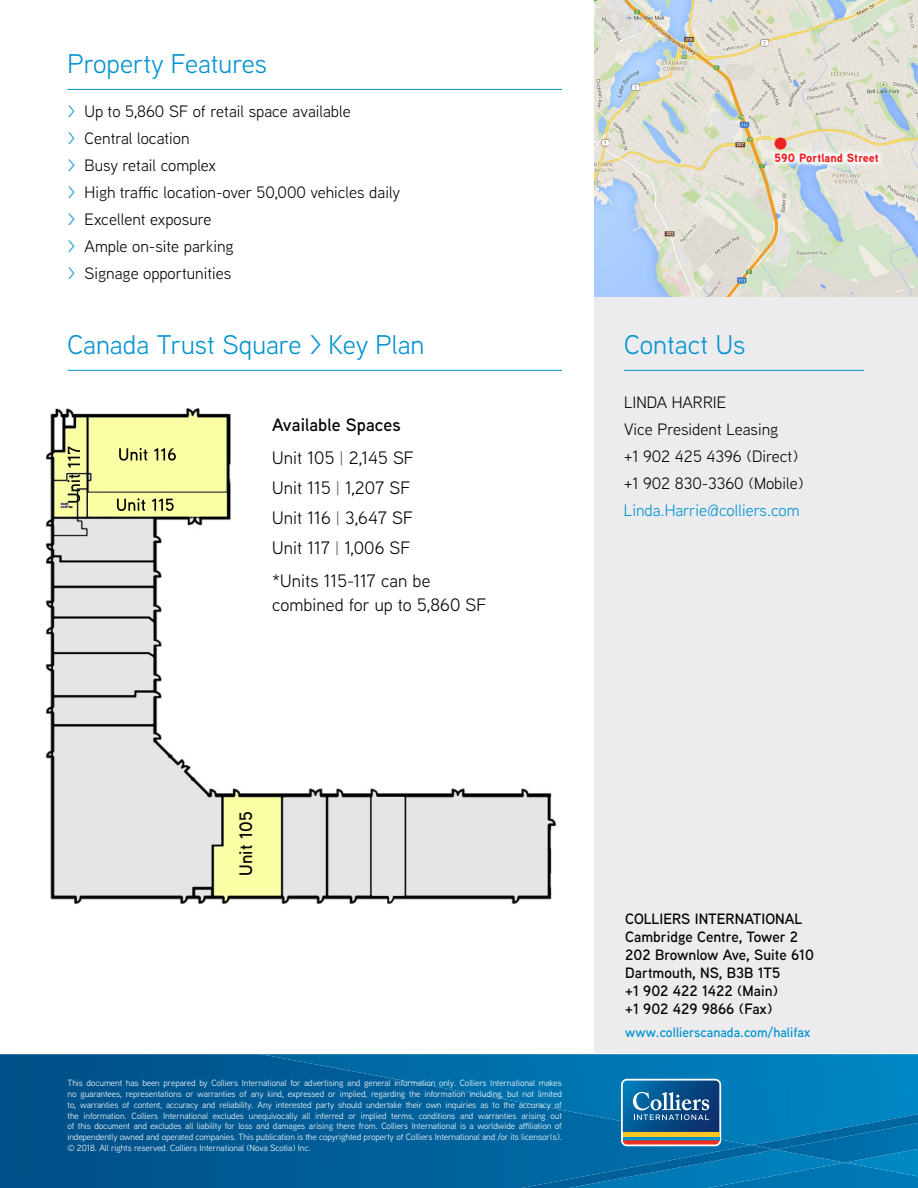
<style>
.page{position:relative;width:918px;height:1188px;background:#fff}
.page>*{position:absolute;margin:0;border:0;box-sizing:border-box;transform-origin:0 0}
.subheads{font:27px "Aaux Next";color:#0093d0}
.t1{font:18px/30px "Aaux Next";letter-spacing:.005em;color:#040503}
.t2{font:600 18px/33px "Aaux Next";letter-spacing:.005em;color:#040503}
.grey_bullets{font:16.5px "Aaux Next";color:#040503}
.contact{font:16.5px "Aaux Next";color:#040503}
.contact-2{font:16.5px "Aaux Next";color:#0093d0}
.address{font:600 15px "Aaux Next";color:#040503}
.address-2{font:600 13.5px "Aaux Next";color:#0093d0}
.t3{font:900 12px "Aaux Next";letter-spacing:.005em;color:#ee2123}
.t4{font:9px/10.8px "Aaux Next";letter-spacing:-.01em;color:#fff;text-align:justify}
.s1{color:#0093d0}
.s2{font-weight:400}
.s3{font-weight:400;font-size:16.5px;color:#57585a}
.s4{font-size:16.5px;color:#57585a}
</style>
<div class="page">
<div style="left:594px;top:288px;width:324px;height:765px;background:#ececee"></div>
<img style="left:594px;top:0;width:324px;height:297px">
<img style="left:0;top:1054px;width:918px;height:134px">
<img style="left:845px;top:1163px;width:73px;height:13px">
<img style="left:261px;top:1054px;width:657px;height:91px">
<img style="left:845px;top:1150px;width:73px;height:13px">
<img style="left:752px;top:1114px;width:166px;height:36px">
<img style="left:775px;top:1150px;width:70px;height:38px">
<img style="left:521px;top:1145px;width:254px;height:43px">
<svg style="left:621px;top:1079px;width:100px;height:67px;background:#4b7592"></svg>
<svg style="left:769px;top:148px;width:115px;height:20px"></svg>
<div style="left:775px;top:138px;width:12px;height:12px;background:#ee2123;border-radius:50%"></div>
<hr style="left:68px;top:370px;width:494px;height:1px;background:#0093d0">
<hr style="left:68px;top:89px;width:494px;height:1px;background:#0093d0">
<hr style="left:624px;top:370px;width:240px;height:1px;background:#0093d0">
<img style="left:45px;top:409px;width:512px;height:495px">
<svg style="left:67px;top:447px;width:13px;height:56px"></svg>
<svg style="left:117px;top:498px;width:57px;height:13px"></svg>
<svg style="left:119px;top:448px;width:57px;height:13px"></svg>
<p class="subheads" style="left:68px;top:45px;width:201px">Property Features</p>
<p class="grey_bullets" style="left:68px;top:101px;width:285px"><span class="s1">&gt;</span> Up to 5,860 SF of retail space available</p>
<p class="grey_bullets" style="left:68px;top:128px;width:124px"><span class="s1">&gt;</span> Central location</p>
<p class="grey_bullets" style="left:68px;top:155px;width:150px"><span class="s1">&gt;</span> Busy retail complex</p>
<p class="grey_bullets" style="left:68px;top:182px;width:334px"><span class="s1">&gt;</span> High traffic location-over 50,000 vehicles daily</p>
<p class="grey_bullets" style="left:68px;top:209px;width:146px"><span class="s1">&gt;</span> Excellent exposure</p>
<p class="grey_bullets" style="left:68px;top:236px;width:168px"><span class="s1">&gt;</span> Ample on-site parking</p>
<p class="grey_bullets" style="left:68px;top:263px;width:165px"><span class="s1">&gt;</span> Signage opportunities</p>
<p class="subheads" style="left:68px;top:326px;width:358px">Canada Trust Square &gt; Key Plan</p>
<p class="t2" style="left:272px;top:408px;width:143px">Available Spaces<br><span class="s2">Unit 105</span> <span class="s3">|</span> <span class="s2">2,145 SF</span></p>
<p class="t1" style="left:272px;top:473px;width:142px">Unit 115 <span class="s4">|</span> 1,207 SF<br>Unit 116 <span class="s4">|</span> 3,647 SF<br>Unit 117 <span class="s4">|</span> 1,006 SF</p>
<p class="t1" style="left:272px;top:569px;width:216px;line-height:24px">*Units 115-117 can be combined for up to 5,860 SF</p>
<p class="t3" style="left:775px;top:149px;width:106px">590 Portland Street</p>
<p class="subheads" style="left:624px;top:326px;width:123px">Contact Us</p>
<p class="contact" style="left:624px;top:391px;width:104px">LINDA HARRIE</p>
<p class="contact" style="left:624px;top:418px;width:156px">Vice President Leasing</p>
<p class="contact" style="left:624px;top:445px;width:176px">+1 902 425 4396 (Direct)</p>
<p class="contact" style="left:624px;top:472px;width:181px">+1 902 830-3360 (Mobile)</p>
<p class="contact-2" style="left:624px;top:499px;width:177px">Linda.Harrie@colliers.com</p>
<p class="t2" style="left:229px;top:876px;width:66px;rotate:-90deg">Unit 105</p>
<p class="t4" style="left:68px;top:1077px;width:496px">This document has been prepared by Colliers International for advertising and general information only. Colliers International makes no guarantees, representations or warranties of any kind, expressed or implied, regarding the information including, but not limited to, warranties of content, accuracy and reliability. Any interested party should undertake their own inquiries as to the accuracy of the information. Colliers International excludes unequivocally all inferred or implied terms, conditions and warranties arising out of this document and excludes all liability for loss and damages arising there from. Colliers International is a worldwide affiliation of independently owned and operated companies. This publication is the copyrighted property of Colliers International and /or its licensor(s). © 2018. All rights reserved. Colliers International (Nova Scotia) Inc.</p>
<p class="address" style="left:625px;top:909px;width:179px">COLLIERS INTERNATIONAL</p>
<p class="address" style="left:625px;top:927px;width:174px">Cambridge Centre, Tower 2</p>
<p class="address" style="left:625px;top:945px;width:190px">202 Brownlow Ave, Suite 610</p>
<p class="address" style="left:625px;top:963px;width:157px">Dartmouth, NS, B3B 1T5</p>
<p class="address" style="left:625px;top:981px;width:154px">+1 902 422 1422 (Main)</p>
<p class="address" style="left:625px;top:999px;width:149px">+1 902 429 9866 (Fax)</p>
<p class="address-2" style="left:625px;top:1023px;width:187px">www.collierscanada.com/halifax</p>
</div>
